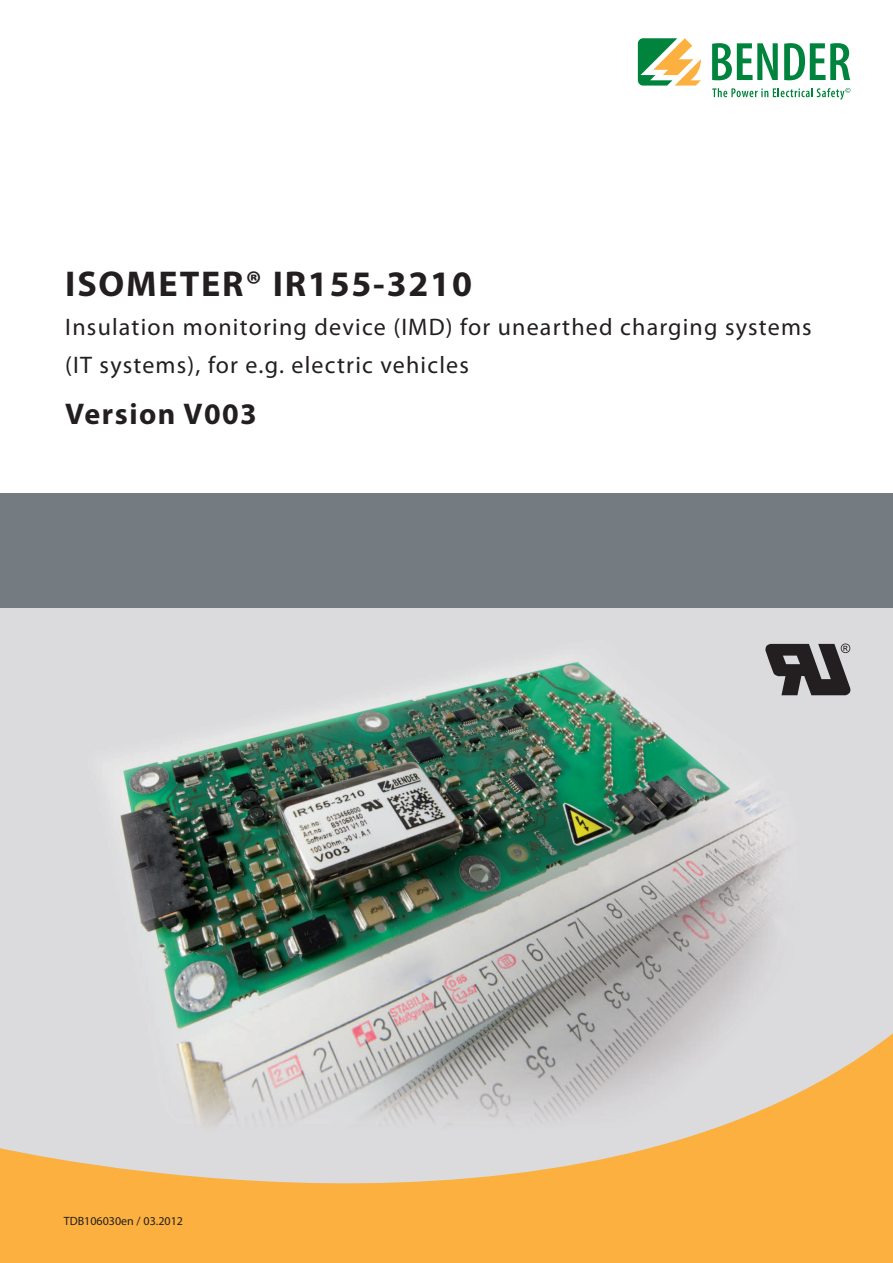
<style>
.page{position:relative;width:893px;height:1263px;background:#fff}
.page>*{position:absolute;margin:0;border:0;box-sizing:border-box;transform-origin:0 0}
.t1{font:700 36px "Myriad Pro";letter-spacing:.05em;color:#231f20}
.t2{font:700 30px "Myriad Pro";letter-spacing:.05em;color:#231f20}
.t3{font:24px/38.2px "Myriad Pro";letter-spacing:.05em;color:#231f20}
.t4{font:12px "Myriad Pro";color:#231f20}
</style>
<div class="page">
<img style="left:0;top:608px;width:893px;height:425px">
<svg style="left:0;top:1033px;width:893px;height:230px"></svg>
<div style="left:0;top:493px;width:893px;height:115px;background:#757c81"></div>
<svg style="left:712px;top:88px;width:138px;height:12px"></svg>
<svg style="left:712px;top:43px;width:66px;height:37px"></svg>
<svg style="left:784px;top:43px;width:66px;height:37px"></svg>
<svg style="left:638px;top:38px;width:63px;height:48px"></svg>
<svg style="left:765px;top:643px;width:85px;height:52px"></svg>
<h1 class="t1" style="left:65px;top:261px;width:158px">Headline</h1>
<p class="t3" style="left:65px;top:307px;width:151px">Sub-Headline</p>
<h1 class="t1" style="left:65px;top:261px;width:408px">ISOMETER® IR155-3210</h1>
<p class="t3" style="left:65px;top:307px;width:748px">Insulation monitoring device (IMD) for unearthed charging systems (IT systems), for e.g. electric vehicles</p>
<p class="t2" style="left:65px;top:394px;width:193px">Version V003</p>
<p class="t4" style="left:64px;top:1213px;width:121px">TDB106030en / 03.2012</p>
</div>
